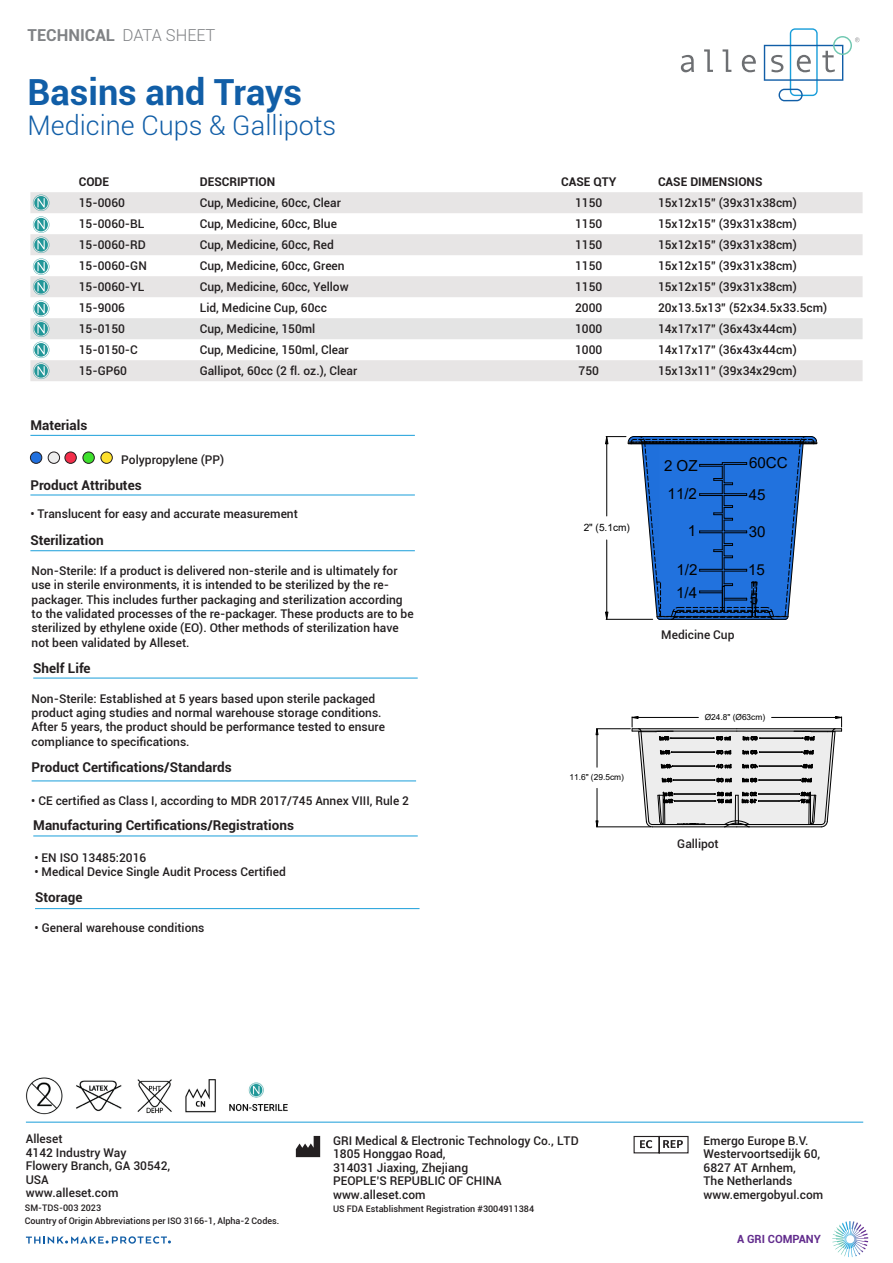
<style>
.page{position:relative;width:893px;height:1263px;background:#fff}
.page>*{position:absolute;margin:0;border:0;box-sizing:border-box;transform-origin:0 0}
.Myriad_Pro{font:700 36px "Roboto";color:#115ea7}
.Myriad_Pro-2{font:300 27px "Roboto";color:#115ea7}
.Myriad_Pro-3{font:700 16.5px "Roboto";color:#808285}
.Myriad_Pro-4{font:300 16.5px "Roboto";color:#808285}
.t1{font:15.15px/27.9px "Arial";color:#000}
.Myriad_Pro-5{font:700 13.5px "Roboto";color:#231f20}
.Myriad_Pro-6{font:500 12px/14.4px "Roboto";color:#231f20}
.Myriad_Pro-7{font:700 12px "Roboto";color:#231f20}
.Myriad_Pro-8{font:700 11.25px "Roboto";color:#622c8d}
.t2{font:10.05px "Arial";color:#000}
.t3{font:500 9px "Roboto";color:#231f20}
.t4{font:8.4px "Arial";color:#000}
</style>
<div class="page">
<svg style="left:681px;top:55px;width:13px;height:17px"></svg>
<svg style="left:704px;top:49px;width:9px;height:23px"></svg>
<svg style="left:723px;top:49px;width:8px;height:23px"></svg>
<svg style="left:742px;top:55px;width:14px;height:17px"></svg>
<svg style="left:764px;top:28px;width:96px;height:73px"></svg>
<div style="left:30px;top:192px;width:833px;height:189px;background:#e7e5e5"></div>
<hr style="left:33px;top:835px;width:385px;height:1px;background:#199eda">
<hr style="left:30px;top:435px;width:385px;height:1px;background:#199eda">
<div style="left:30px;top:452px;width:12px;height:11px;background:#2170de;border-radius:50%"></div>
<div style="left:30px;top:452px;width:12px;height:12px;border:1px solid #231f20;border-radius:50%"></div>
<hr style="left:30px;top:495px;width:385px;height:1px;background:#199eda">
<hr style="left:30px;top:550px;width:385px;height:1px;background:#199eda">
<hr style="left:33px;top:678px;width:385px;height:1px;background:#199eda">
<hr style="left:32px;top:780px;width:384px;height:1px;background:#199eda">
<div style="left:48px;top:452px;width:12px;height:11px;background:#ededed;border-radius:50%"></div>
<div style="left:48px;top:452px;width:12px;height:12px;border:1px solid #231f20;border-radius:50%"></div>
<hr style="left:596px;top:826px;width:55px;height:1px;background:#000">
<hr style="left:596px;top:728px;width:34px;height:1px;background:#000">
<hr style="left:597px;top:788px;width:1px;height:33px;background:#000">
<hr style="left:597px;top:735px;width:1px;height:32px;background:#000">
<svg style="left:595px;top:820px;width:4px;height:7px"></svg>
<svg style="left:595px;top:728px;width:4px;height:7px"></svg>
<svg style="left:631px;top:716px;width:211px;height:111px"></svg>
<svg style="left:296px;top:1136px;width:24px;height:21px"></svg>
<svg style="left:633px;top:1135px;width:56px;height:19px"></svg>
<hr style="left:26px;top:1122px;width:837px;height:1px;background:#199eda">
<svg style="left:26px;top:1236px;width:145px;height:8px"></svg>
<svg style="left:832px;top:1221px;width:36px;height:36px"></svg>
<svg style="left:605px;top:436px;width:212px;height:184px"></svg>
<hr style="left:35px;top:908px;width:385px;height:1px;background:#199eda">
<img style="left:26px;top:1077px;width:262px;height:38px">
<div style="left:65px;top:452px;width:11px;height:11px;background:#f32e4a;border-radius:50%"></div>
<div style="left:65px;top:452px;width:12px;height:12px;border:1px solid #231f20;border-radius:50%"></div>
<div style="left:83px;top:452px;width:11px;height:11px;background:#3ee02d;border-radius:50%"></div>
<div style="left:83px;top:452px;width:12px;height:12px;border:1px solid #231f20;border-radius:50%"></div>
<div style="left:101px;top:452px;width:11px;height:11px;background:#fde02d;border-radius:50%"></div>
<div style="left:101px;top:452px;width:12px;height:12px;border:1px solid #231f20;border-radius:50%"></div>
<svg style="left:30px;top:195px;width:833px;height:184px"></svg>
<p class="Myriad_Pro-3" style="left:28px;top:23px;width:89px">TECHNICAL</p>
<p class="Myriad_Pro-4" style="left:122px;top:23px;width:94px">DATA SHEET</p>
<p class="Myriad_Pro" style="left:28px;top:67px;width:276px">Basins and Trays</p>
<p class="Myriad_Pro-2" style="left:28px;top:106px;width:310px">Medicine Cups &amp; Gallipots</p>
<p class="Myriad_Pro-7" style="left:79px;top:173px;width:32px">CODE</p>
<p class="Myriad_Pro-7" style="left:200px;top:173px;width:77px">DESCRIPTION</p>
<p class="Myriad_Pro-7" style="left:561px;top:173px;width:57px">CASE QTY</p>
<p class="Myriad_Pro-7" style="left:658px;top:173px;width:106px">CASE DIMENSIONS</p>
<p class="Myriad_Pro-6" style="left:79px;top:195px;width:48px">15-0060</p>
<p class="Myriad_Pro-6" style="left:200px;top:195px;width:143px">Cup, Medicine, 60cc, Clear</p>
<p class="Myriad_Pro-6" style="left:575px;top:195px;width:29px">1150</p>
<p class="Myriad_Pro-6" style="left:658px;top:195px;width:140px">15x12x15” (39x31x38cm)</p>
<p class="Myriad_Pro-6" style="left:79px;top:216px;width:67px">15-0060-BL</p>
<p class="Myriad_Pro-6" style="left:200px;top:216px;width:139px">Cup, Medicine, 60cc, Blue</p>
<p class="Myriad_Pro-6" style="left:575px;top:216px;width:29px">1150</p>
<p class="Myriad_Pro-6" style="left:658px;top:216px;width:140px">15x12x15” (39x31x38cm)</p>
<p class="Myriad_Pro-6" style="left:79px;top:237px;width:69px">15-0060-RD</p>
<p class="Myriad_Pro-6" style="left:200px;top:237px;width:136px">Cup, Medicine, 60cc, Red</p>
<p class="Myriad_Pro-6" style="left:575px;top:237px;width:29px">1150</p>
<p class="Myriad_Pro-6" style="left:658px;top:237px;width:140px">15x12x15” (39x31x38cm)</p>
<p class="Myriad_Pro-6" style="left:79px;top:258px;width:70px">15-0060-GN</p>
<p class="Myriad_Pro-6" style="left:200px;top:258px;width:146px">Cup, Medicine, 60cc, Green</p>
<p class="Myriad_Pro-6" style="left:575px;top:258px;width:29px">1150</p>
<p class="Myriad_Pro-6" style="left:658px;top:258px;width:140px">15x12x15” (39x31x38cm)</p>
<p class="Myriad_Pro-6" style="left:79px;top:279px;width:67px">15-0060-YL</p>
<p class="Myriad_Pro-6" style="left:200px;top:279px;width:150px">Cup, Medicine, 60cc, Yellow</p>
<p class="Myriad_Pro-6" style="left:575px;top:279px;width:29px">1150</p>
<p class="Myriad_Pro-6" style="left:658px;top:279px;width:140px">15x12x15” (39x31x38cm)</p>
<p class="Myriad_Pro-6" style="left:79px;top:300px;width:48px">15-9006</p>
<p class="Myriad_Pro-6" style="left:200px;top:300px;width:129px">Lid, Medicine Cup, 60cc</p>
<p class="Myriad_Pro-6" style="left:575px;top:300px;width:29px">2000</p>
<p class="Myriad_Pro-6" style="left:658px;top:300px;width:171px">20x13.5x13” (52x34.5x33.5cm)</p>
<p class="Myriad_Pro-6" style="left:79px;top:321px;width:48px">15-0150</p>
<p class="Myriad_Pro-6" style="left:200px;top:321px;width:117px">Cup, Medicine, 150ml</p>
<p class="Myriad_Pro-6" style="left:575px;top:321px;width:29px">1000</p>
<p class="Myriad_Pro-6" style="left:658px;top:321px;width:140px">14x17x17” (36x43x44cm)</p>
<p class="Myriad_Pro-6" style="left:79px;top:342px;width:61px">15-0150-C</p>
<p class="Myriad_Pro-6" style="left:200px;top:342px;width:151px">Cup, Medicine, 150ml, Clear</p>
<p class="Myriad_Pro-6" style="left:575px;top:342px;width:29px">1000</p>
<p class="Myriad_Pro-6" style="left:658px;top:342px;width:140px">14x17x17” (36x43x44cm)</p>
<p class="Myriad_Pro-6" style="left:79px;top:363px;width:50px">15-GP60</p>
<p class="Myriad_Pro-6" style="left:200px;top:363px;width:159px">Gallipot, 60cc (2 fl. oz.), Clear</p>
<p class="Myriad_Pro-6" style="left:578px;top:363px;width:22px">750</p>
<p class="Myriad_Pro-6" style="left:658px;top:363px;width:140px">15x13x11” (39x34x29cm)</p>
<p class="Myriad_Pro-5" style="left:30px;top:416px;width:58px">Materials</p>
<p class="Myriad_Pro-6" style="left:121px;top:452px;width:104px">Polypropylene (PP)</p>
<p class="Myriad_Pro-5" style="left:30px;top:475px;width:113px">Product Attributes</p>
<p class="Myriad_Pro-6" style="left:30px;top:507px;width:269px">• Translucent for easy and accurate measurement</p>
<p class="Myriad_Pro-5" style="left:30px;top:531px;width:75px">Sterilization</p>
<p class="Myriad_Pro-6" style="left:32px;top:563px;width:383px">Non-Sterile: If a product is delivered non-sterile and is ultimately for use in sterile environments, it is intended to be sterilized by the re&shy;packager. This includes further packaging and sterilization according to the validated processes of the re-packager. These products are to be sterilized by ethylene oxide (EO). Other methods of sterilization have not been validated by Alleset.</p>
<p class="Myriad_Pro-5" style="left:33px;top:658px;width:59px">Shelf Life</p>
<p class="Myriad_Pro-6" style="left:32px;top:691px;width:355px">Non-Sterile: Established at 5 years based upon sterile packaged product aging studies and normal warehouse storage conditions.<br>After 5 years, the product should be performance tested to ensure compliance to specifications.</p>
<p class="Myriad_Pro-5" style="left:32px;top:758px;width:202px">Product Certifications/Standards</p>
<p class="Myriad_Pro-6" style="left:31px;top:793px;width:379px">• CE certified as Class I, according to MDR 2017/745 Annex VIII, Rule 2</p>
<p class="Myriad_Pro-5" style="left:33px;top:815px;width:262px">Manufacturing Certifications/Registrations</p>
<p class="Myriad_Pro-6" style="left:34px;top:850px;width:113px">• EN ISO 13485:2016</p>
<p class="Myriad_Pro-6" style="left:34px;top:864px;width:253px">• Medical Device Single Audit Process Certified</p>
<p class="Myriad_Pro-5" style="left:35px;top:888px;width:49px">Storage</p>
<p class="Myriad_Pro-6" style="left:35px;top:919px;width:171px">• General warehouse conditions</p>
<p class="t2" style="left:584px;top:523px;width:48px">2" (5.1cm)</p>
<p class="t4" style="left:569px;top:774px;width:56px">11.6" (29.5cm)</p>
<p class="t1" style="left:664px;top:453px;width:35px">2 OZ<br>11/2</p>
<p class="t1" style="left:688px;top:518px;width:10px">1</p>
<p class="t1" style="left:676px;top:559px;width:23px;line-height:23.4px">1/2<br>1/4</p>
<p class="Myriad_Pro-6" style="left:661px;top:627px;width:75px">Medicine Cup</p>
<p class="t1" style="left:749px;top:448px;width:40px;line-height:32px">60CC<br>45</p>
<p class="t1" style="left:749px;top:519px;width:18px">30</p>
<p class="t1" style="left:748px;top:557px;width:18px;line-height:29.1px">15<br>5</p>
<p class="t4" style="left:705px;top:713px;width:62px">Ø24.8" (Ø63cm)</p>
<p class="Myriad_Pro-6" style="left:677px;top:836px;width:43px">Gallipot</p>
<p class="Myriad_Pro-6" style="left:26px;top:1131px;width:38px">Alleset</p>
<p class="Myriad_Pro-6" style="left:26px;top:1145px;width:102px">4142 Industry Way</p>
<p class="Myriad_Pro-6" style="left:26px;top:1158px;width:146px">Flowery Branch, GA 30542,</p>
<p class="Myriad_Pro-6" style="left:26px;top:1172px;width:25px">USA</p>
<p class="Myriad_Pro-6" style="left:26px;top:1185px;width:94px">www.alleset.com</p>
<p class="t3" style="left:25px;top:1201px;width:78px">SM-TDS-003 2023</p>
<p class="t3" style="left:25px;top:1214px;width:256px">Country of Origin Abbreviations per ISO 3166-1, Alpha-2 Codes.</p>
<p class="Myriad_Pro-6" style="left:333px;top:1133px;width:247px">GRI Medical &amp; Electronic Technology Co., LTD</p>
<p class="Myriad_Pro-6" style="left:333px;top:1146px;width:114px">1805 Honggao Road,</p>
<p class="Myriad_Pro-6" style="left:333px;top:1160px;width:137px">314031 Jiaxing, Zhejiang</p>
<p class="Myriad_Pro-6" style="left:333px;top:1173px;width:170px">PEOPLE’S REPUBLIC OF CHINA</p>
<p class="Myriad_Pro-6" style="left:333px;top:1187px;width:94px">www.alleset.com</p>
<p class="t3" style="left:333px;top:1203px;width:203px">US FDA Establishment Registration #3004911384</p>
<p class="Myriad_Pro-6" style="left:704px;top:1133px;width:121px;line-height:13.5px">Emergo Europe B.V.<br>Westervoortsedijk 60,<br>6827 AT Arnhem,<br>The Netherlands www.emergobyul.com</p>
<p class="Myriad_Pro-8" style="left:737px;top:1231px;width:85px">A GRI COMPANY</p>
</div>
